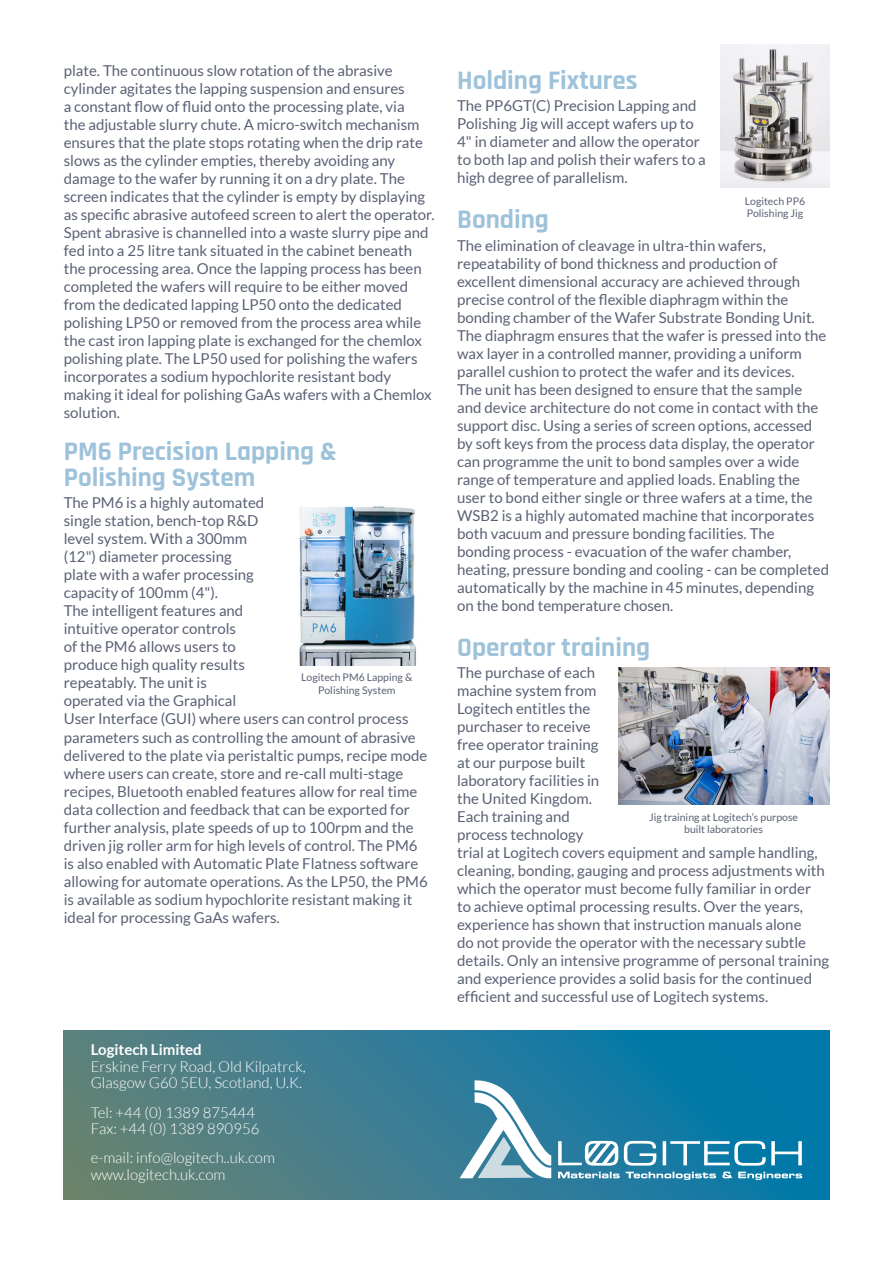
<style>
.page{position:relative;width:893px;height:1263px;background:#fff}
.page>*{position:absolute;margin:0;border:0;box-sizing:border-box;transform-origin:0 0}
.t1{font:700 27px/26.4px "Rajdhani";color:#9dc2da}
.t2{font:15px/18px "Lato";color:#5a6175}
.t3{font:300 15px/16.5px "Lato";color:#fff}
.t4{font:700 15px "Lato";color:#fff}
.t5{font:10.5px/12.6px "Lato";color:#5a6175;text-align:center}
</style>
<div class="page">
<svg style="left:64px;top:1031px;width:765px;height:168px;background:#3a7d8f"></svg>
<svg style="left:459px;top:1078px;width:343px;height:102px;background:#3f91b3"></svg>
<img style="left:299px;top:506px;width:117px;height:159px">
<img style="left:720px;top:44px;width:109px;height:143px">
<img style="left:618px;top:668px;width:211px;height:136px">
<p class="t2" style="left:64px;top:61px;width:372px">plate. The continuous slow rotation of the abrasive cylinder agitates the lapping suspension and ensures<br>a constant flow of fluid onto the processing plate, via<br>the adjustable slurry chute. A micro-switch mechanism ensures that the plate stops rotating when the drip rate slows as the cylinder empties, thereby avoiding any damage to the wafer by running it on a dry plate. The screen indicates that the cylinder is empty by displaying as specific abrasive autofeed screen to alert the operator.<br>Spent abrasive is channelled into a waste slurry pipe and fed into a 25 litre tank situated in the cabinet beneath the processing area. Once the lapping process has been completed the wafers will require to be either moved from the dedicated lapping LP50 onto the dedicated polishing LP50 or removed from the process area while the cast iron lapping plate is exchanged for the chemlox polishing plate. The LP50 used for polishing the wafers incorporates a sodium hypochlorite resistant body making it ideal for polishing GaAs wafers with a Chemlox solution.</p>
<h1 class="t1" style="left:64px;top:438px;width:275px">PM6 Precision Lapping &amp;<br>Polishing System</h1>
<p class="t2" style="left:64px;top:494px;width:365px">The PM6 is a highly automated<br>single station, bench-top R&amp;D<br>level system. With a 300mm<br>(12") diameter processing<br>plate with a wafer processing<br>capacity of 100mm (4").<br>The intelligent features and<br>intuitive operator controls<br>of the PM6 allows users to<br>produce high quality results<br>repeatably. The unit is<br>operated via the Graphical<br>User Interface (GUI) where users can control process parameters such as controlling the amount of abrasive delivered to the plate via peristaltic pumps, recipe mode where users can create, store and re-call multi-stage recipes, Bluetooth enabled features allow for real time data collection and feedback that can be exported for further analysis, plate speeds of up to 100rpm and the driven jig roller arm for high levels of control. The PM6 is also enabled with Automatic Plate Flatness software allowing for automate operations. As the LP50, the PM6 is available as sodium hypochlorite resistant making it ideal for processing GaAs wafers.</p>
<p class="t5" style="left:301px;top:671px;width:113px">Logitech PM6 Lapping &amp;<br>Polishing System</p>
<p class="t4" style="left:91px;top:1041px;width:113px">Logitech Limited</p>
<p class="t3" style="left:91px;top:1058px;width:216px">Erskine Ferry Road, Old Kilpatrck,<br>Glasgow G60 5EU, Scotland, U.K.</p>
<p class="t3" style="left:91px;top:1104px;width:170px">Tel: +44 (0) 1389 875444<br>Fax: +44 (0) 1389 890956</p>
<p class="t3" style="left:91px;top:1150px;width:186px">e-mail: info@logitech..uk.com www.logitech.uk.com</p>
<h1 class="t1" style="left:457px;top:68px;width:182px">Holding Fixtures</h1>
<p class="t2" style="left:457px;top:97px;width:250px">The PP6GT(C) Precision Lapping and Polishing Jig will accept wafers up to 4" in diameter and allow the operator to both lap and polish their wafers to a high degree of parallelism.</p>
<h1 class="t1" style="left:457px;top:207px;width:93px">Bonding</h1>
<p class="t2" style="left:457px;top:236px;width:373px">The elimination of cleavage in ultra-thin wafers, repeatability of bond thickness and production of excellent dimensional accuracy are achieved through precise control of the flexible diaphragm within the bonding chamber of the Wafer Substrate Bonding Unit.<br>The diaphragm ensures that the wafer is pressed into the wax layer in a controlled manner, providing a uniform parallel cushion to protect the wafer and its devices.<br>The unit has been designed to ensure that the sample and device architecture do not come in contact with the support disc. Using a series of screen options, accessed by soft keys from the process data display, the operator can programme the unit to bond samples over a wide range of temperature and applied loads. Enabling the user to bond either single or three wafers at a time, the WSB2 is a highly automated machine that incorporates both vacuum and pressure bonding facilities. The bonding process - evacuation of the wafer chamber, heating, pressure bonding and cooling - can be completed automatically by the machine in 45 minutes, depending on the bond temperature chosen.</p>
<h1 class="t1" style="left:457px;top:635px;width:195px">Operator training</h1>
<p class="t2" style="left:457px;top:663px;width:373px">The purchase of each<br>machine system from<br>Logitech entitles the<br>purchaser to receive<br>free operator training<br>at our purpose built<br>laboratory facilities in<br>the United Kingdom.<br>Each training and<br>process technology<br>trial at Logitech covers equipment and sample handling, cleaning, bonding, gauging and process adjustments with which the operator must become fully familiar in order<br>to achieve optimal processing results. Over the years, experience has shown that instruction manuals alone<br>do not provide the operator with the necessary subtle details. Only an intensive programme of personal training and experience provides a solid basis for the continued efficient and successful use of Logitech systems.</p>
<p class="t5" style="left:745px;top:194px;width:62px;text-align:left">Logitech PP6<br>Polishing Jig</p>
<p class="t5" style="left:649px;top:810px;width:150px">Jig training at Logitech’s purpose built laboratories</p>
</div>
